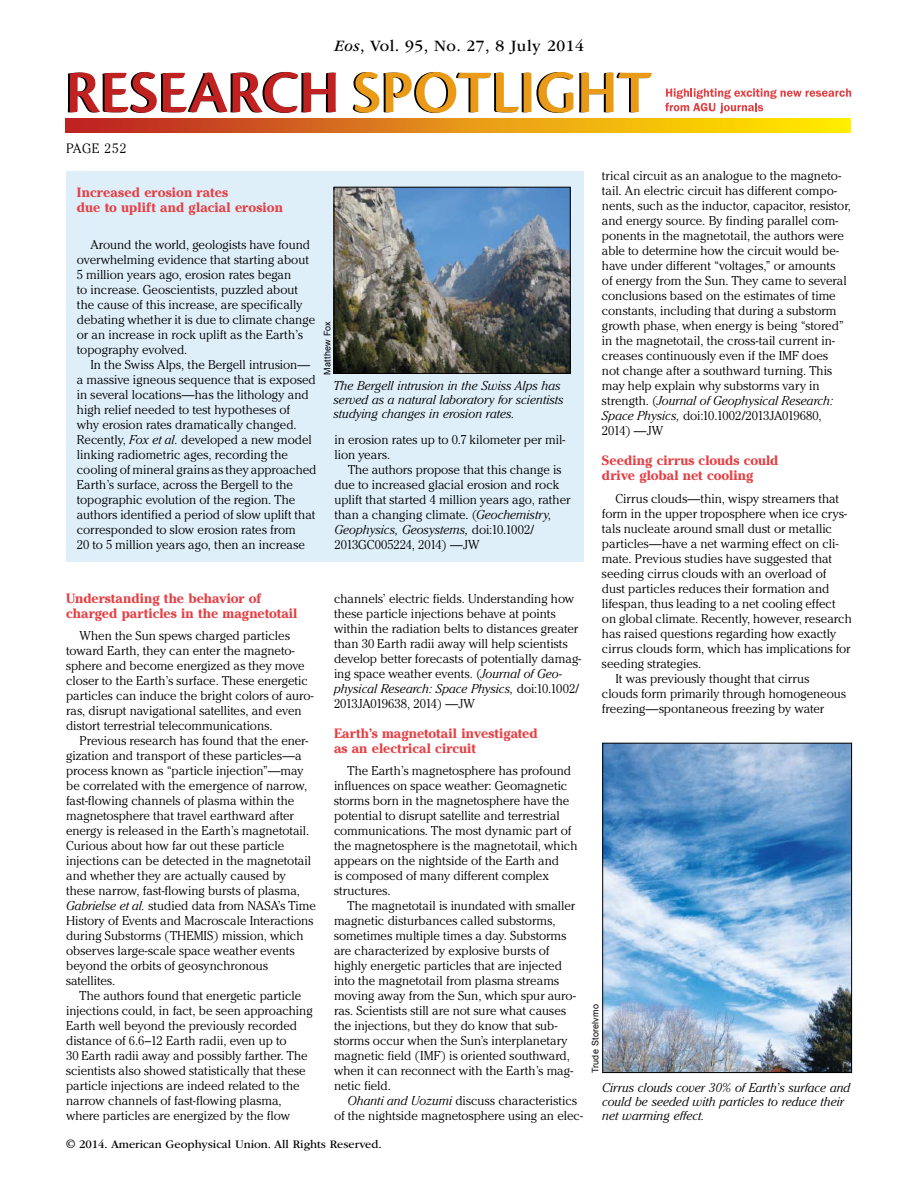
<style>
.page{position:relative;width:918px;height:1188px;background:#fff}
.page>*{position:absolute;margin:0;border:0;box-sizing:border-box;transform-origin:0 0}
.t1{font:16.5px "ITC Garamond Std";letter-spacing:.03em;color:#000}
.t2{font:700 13.5px/15px "Cheltenham Std";color:#e44145}
.t3{font:300 13.5px "Cheltenham Std";letter-spacing:.065em;color:#000}
.t4{font:300 12.75px/15px "Cheltenham Std";letter-spacing:-.005em;color:#000}
.t5{font:italic 300 12.75px/14.2px "Cheltenham Std";color:#000}
.t6{font:12px "ITC Garamond Std";color:#000}
.t7{font:9px "Arial";letter-spacing:.025em;color:#000}
.s1{font-style:italic}
</style>
<div class="page">
<svg style="left:68px;top:72px;width:268px;height:41px"></svg>
<svg style="left:353px;top:72px;width:299px;height:41px"></svg>
<svg style="left:66px;top:119px;width:784px;height:13px;background:#e28c14"></svg>
<svg style="left:665px;top:88px;width:186px;height:25px"></svg>
<div style="left:66px;top:171px;width:517px;height:391px;background:#dfeffa"></div>
<img style="left:336px;top:189px;width:233px;height:183px">
<div style="left:334px;top:187px;width:237px;height:187px;border:1px solid #000"></div>
<img style="left:604px;top:745px;width:246px;height:326px">
<div style="left:602px;top:743px;width:250px;height:330px;border:1px solid #000"></div>
<p class="t1" style="left:334px;top:39px;width:251px"><span class="s1">Eos</span>, Vol. 95, No. 27, 8 July 2014</p>
<p class="t3" style="left:66px;top:143px;width:62px">PAGE 252</p>
<p class="t2" style="left:77px;top:186px;width:208px">Increased erosion rates<br>due to uplift and glacial erosion</p>
<p class="t4" style="left:77px;top:238px;width:240px;text-indent:13px">Around the world, geologists have found overwhelming evidence that starting about 5 million years ago, erosion rates began<br>to increase. Geoscientists, puzzled about the cause of this increase, are specifically debating whether it is due to climate change or an increase in rock uplift as the Earth’s topography evolved.</p>
<p class="t4" style="left:77px;top:358px;width:241px;text-indent:13px">In the Swiss Alps, the Bergell intrusion— a massive igneous sequence that is exposed in several locations—has the lithology and high relief needed to test hypotheses of<br>why erosion rates dramatically changed.<br>Recently, <span class="s1">Fox et al.</span> developed a new model linking radiometric ages, recording the cooling of mineral grains as they approached Earth’s surface, across the Bergell to the topographic evolution of the region. The authors identified a period of slow uplift that corresponded to slow erosion rates from<br>20 to 5 million years ago, then an increase</p>
<p class="t7" style="left:322px;top:375px;width:55px;rotate:-90deg">Matthew Fox</p>
<p class="t5" style="left:334px;top:379px;width:231px">The Bergell intrusion in the Swiss Alps has served as a natural laboratory for scientists studying changes in erosion rates.</p>
<p class="t4" style="left:335px;top:433px;width:232px">in erosion rates up to 0.7 kilometer per mil&shy;lion years.</p>
<p class="t4" style="left:335px;top:463px;width:237px;text-indent:13px">The authors propose that this change is due to increased glacial erosion and rock uplift that started 4 million years ago, rather than a changing climate. (<span class="s1">Geochemistry, Geophysics, Geosystems,</span> doi:10.1002/ 2013GC005224, 2014) —JW</p>
<p class="t2" style="left:66px;top:592px;width:233px">Understanding the behavior of charged particles in the magnetotail</p>
<p class="t4" style="left:66px;top:629px;width:249px;text-indent:13px">When the Sun spews charged particles toward Earth, they can enter the magneto&shy;sphere and become energized as they move closer to the Earth’s surface. These energetic particles can induce the bright colors of auro&shy;ras, disrupt navigational satellites, and even distort terrestrial telecommunications.</p>
<p class="t4" style="left:66px;top:734px;width:251px;text-indent:13px">Previous research has found that the ener&shy;gization and transport of these particles—a process known as “particle injection”—may be correlated with the emergence of narrow, fast- flowing channels of plasma within the magnetosphere that travel earthward after energy is released in the Earth’s magnetotail.<br>Curious about how far out these particle injections can be detected in the magnetotail and whether they are actually caused by these narrow, fast- flowing bursts of plasma, <span class="s1">Gabrielse et al.</span> studied data from NASA’s Time History of Events and Macroscale Interactions during Substorms ( THEMIS) mission, which observes large-scale space weather events beyond the orbits of geosynchronous satellites.</p>
<p class="t4" style="left:66px;top:989px;width:248px;text-indent:13px">The authors found that energetic particle injections could, in fact, be seen approaching Earth well beyond the previously recorded distance of 6.6–12 Earth radii, even up to<br>30 Earth radii away and possibly farther. The scientists also showed statistically that these particle injections are indeed related to the narrow channels of fast- flowing plasma, where particles are energized by the flow</p>
<p class="t4" style="left:334px;top:592px;width:249px">channels’ electric fields. Understanding how these particle injections behave at points within the radiation belts to distances greater than 30 Earth radii away will help scientists develop better forecasts of potentially damag&shy;ing space weather events. (<span class="s1">Journal of Geo&shy;physical Research: Space Physics,</span> doi:10.1002/ 2013JA019638, 2014) —JW</p>
<p class="t2" style="left:334px;top:727px;width:205px">Earth’s magnetotail investigated as an electrical circuit</p>
<p class="t4" style="left:334px;top:764px;width:245px;text-indent:13px">The Earth’s magnetosphere has profound influences on space weather: Geomagnetic storms born in the magnetosphere have the potential to disrupt satellite and terrestrial communications. The most dynamic part of the magnetosphere is the magnetotail, which appears on the nightside of the Earth and<br>is composed of many different complex structures.</p>
<p class="t4" style="left:334px;top:899px;width:243px;text-indent:13px">The magnetotail is inundated with smaller magnetic disturbances called substorms, sometimes multiple times a day. Substorms are characterized by explosive bursts of highly energetic particles that are injected into the magnetotail from plasma streams moving away from the Sun, which spur auro&shy;ras. Scientists still are not sure what causes the injections, but they do know that sub&shy;storms occur when the Sun’s interplanetary magnetic field (IMF) is oriented southward, when it can reconnect with the Earth’s mag&shy;netic field.</p>
<p class="t4" style="left:334px;top:1094px;width:250px;text-indent:13px"><span class="s1">Ohanti and Uozumi</span> discuss characteristics of the nightside magnetosphere using an elec-</p>
<p class="t6" style="left:66px;top:1140px;width:317px">© 2014. American Geophysical Union. All Rights Reserved.</p>
<p class="t4" style="left:602px;top:169px;width:251px">trical circuit as an analogue to the magneto&shy;tail. An electric circuit has different compo&shy;nents, such as the inductor, capacitor, resistor, and energy source. By finding parallel com&shy;ponents in the magnetotail, the authors were able to determine how the circuit would be&shy;have under different “voltages,” or amounts<br>of energy from the Sun. They came to several conclusions based on the estimates of time constants, including that during a substorm growth phase, when energy is being “stored” in the magnetotail, the cross-tail current in&shy;creases continuously even if the IMF does<br>not change after a southward turning. This may help explain why substorms vary in strength. (<span class="s1">Journal of Geophysical Research:<br>Space Physics,</span> doi:10.1002/ 2013JA019680, 2014) —JW</p>
<p class="t2" style="left:602px;top:454px;width:178px">Seeding cirrus clouds could drive global net cooling</p>
<p class="t4" style="left:615px;top:492px;width:225px">Cirrus clouds—thin, wispy streamers that</p>
<p class="t4" style="left:602px;top:507px;width:247px">form in the upper troposphere when ice crys-</p>
<p class="t4" style="left:602px;top:522px;width:232px">tals nucleate around small dust or metallic</p>
<p class="t4" style="left:602px;top:537px;width:238px">particles—have a net warming effect on cli-</p>
<p class="t4" style="left:602px;top:552px;width:232px">mate. Previous studies have suggested that</p>
<p class="t4" style="left:602px;top:567px;width:226px">seeding cirrus clouds with an overload of</p>
<p class="t4" style="left:602px;top:582px;width:229px">dust particles reduces their formation and</p>
<p class="t4" style="left:602px;top:597px;width:235px">lifespan, thus leading to a net cooling effect</p>
<p class="t4" style="left:602px;top:612px;width:251px">on global climate. Recently, however, research</p>
<p class="t4" style="left:602px;top:627px;width:236px">has raised questions regarding how exactly</p>
<p class="t4" style="left:602px;top:642px;width:250px">cirrus clouds form, which has implications for</p>
<p class="t4" style="left:602px;top:657px;width:101px">seeding strategies.</p>
<p class="t4" style="left:615px;top:672px;width:195px">It was previously thought that cirrus</p>
<p class="t4" style="left:602px;top:687px;width:246px">clouds form primarily through homogeneous</p>
<p class="t4" style="left:602px;top:702px;width:224px">freezing—spontaneous freezing by water</p>
<p class="t7" style="left:590px;top:1073px;width:71px;rotate:-90deg">Trude Storelvmo</p>
<p class="t5" style="left:602px;top:1081px;width:250px">Cirrus clouds cover 30% of Earth’s surface and could be seeded with particles to reduce their net warming effect.</p>
</div>
